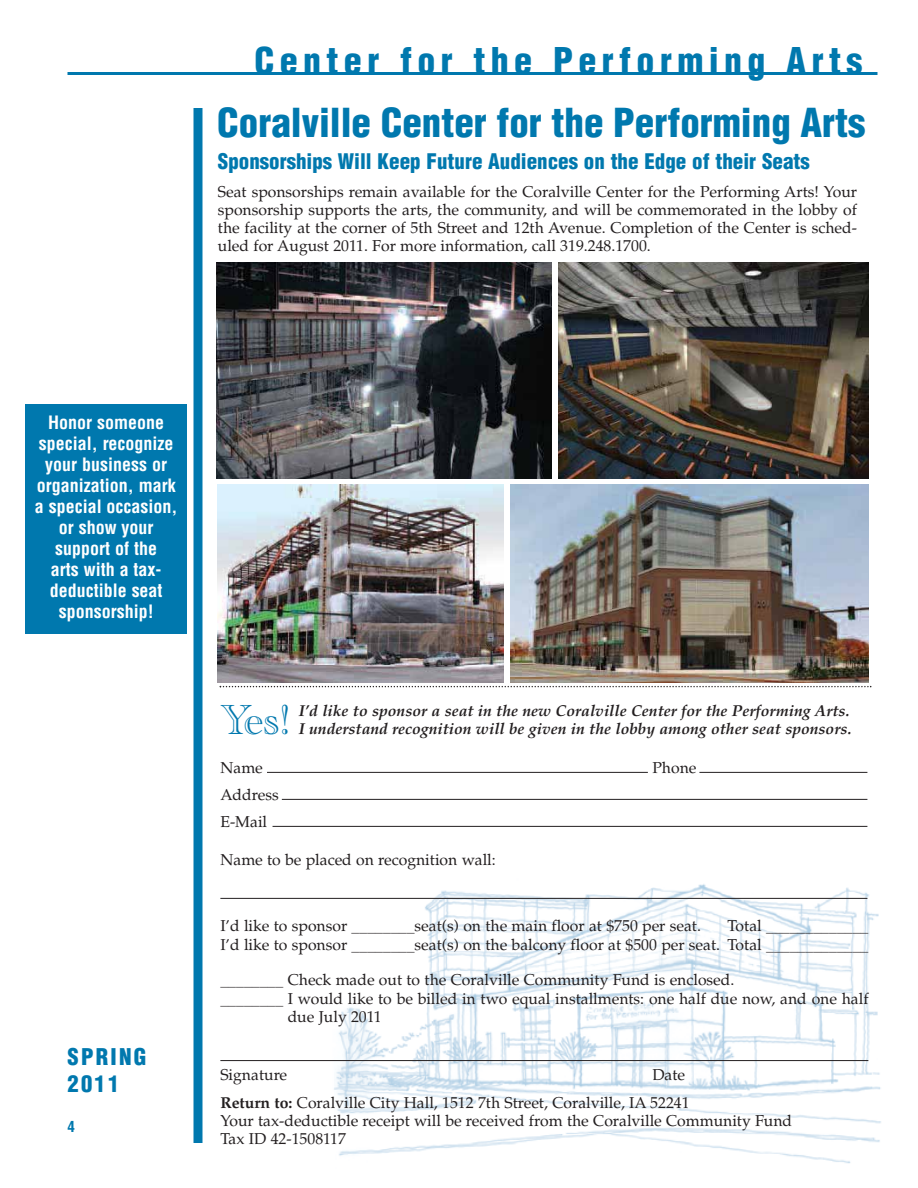
<style>
.page{position:relative;width:918px;height:1188px;background:#fff}
.page>*{position:absolute;margin:0;border:0;box-sizing:border-box;transform-origin:0 0}
.t1{font:43.5px "Academy Engraved Plain";color:#0078ae}
.t2{font:900 condensed 39px "Helvetica";color:#0078ae}
.t3{font:900 condensed 36px "Helvetica";letter-spacing:.15em;color:#0078ae}
.t4{font:900 condensed 22.5px/27px "Helvetica";letter-spacing:.1em;color:#0078ae}
.t5{font:900 condensed 21px "Helvetica";color:#0078ae}
.t6{font:700 condensed 18px/21px "Helvetica";color:#fff;text-align:center}
.t7{font:15.75px/18px "Palatino";color:#231f20}
.t8{font:italic 700 15.75px/18.8px "Palatino";color:#231f20}
.t9{font:700 condensed 15px "Helvetica";color:#0078ae}
.s1{font-weight:700}
</style>
<div class="page">
<div style="left:25px;top:404px;width:162px;height:229px;background:#0078ae"></div>
<div style="left:194px;top:108px;width:8px;height:1035px;background:#0078ae"></div>
<hr style="left:68px;top:72px;width:810px;height:3px;background:#0078ae">
<img style="left:326px;top:884px;width:555px;height:280px">
<img style="left:216px;top:262px;width:336px;height:216px">
<img style="left:558px;top:262px;width:311px;height:216px">
<img style="left:217px;top:485px;width:287px;height:198px">
<img style="left:510px;top:485px;width:359px;height:198px">
<svg style="left:220px;top:686px;width:651px;height:1px"></svg>
<hr style="left:267px;top:772px;width:381px;height:1px;background:#231f20">
<hr style="left:699px;top:772px;width:168px;height:1px;background:#231f20">
<hr style="left:282px;top:799px;width:585px;height:1px;background:#231f20">
<hr style="left:273px;top:826px;width:594px;height:1px;background:#231f20">
<hr style="left:220px;top:898px;width:647px;height:1px;background:#231f20">
<hr style="left:220px;top:1060px;width:648px;height:1px;background:#231f20">
<h3 class="t3" style="left:254px;top:47px;width:610px">Center for the Performing Arts</h3>
<h2 class="t2" style="left:217px;top:108px;width:650px">Coralville Center for the Performing Arts</h2>
<h3 class="t5" style="left:218px;top:153px;width:594px">Sponsorships Will Keep Future Audiences on the Edge of their Seats</h3>
<p class="t7" style="left:218px;top:185px;width:641px;text-align:justify">Seat sponsorships remain available for the Coralville Center for the Performing Arts! Your sponsorship supports the arts, the community, and will be commemorated in the lobby of the facility at the corner of 5th Street and 12th Avenue. Completion of the Center is sched&shy;uled for August 2011. For more information, call 319.248.1700.</p>
<p class="t6" style="left:35px;top:414px;width:144px">Honor someone special, recognize your business or organization, mark a special occasion, or show your support of the<br>arts with a tax&shy;deductible seat sponsorship!</p>
<h3 class="t4" style="left:68px;top:1046px;width:80px">SPRING<br>2011</h3>
<p class="t9" style="left:68px;top:1121px;width:9px">4</p>
<h1 class="t1" style="left:220px;top:693px;width:72px">Yes!</h1>
<p class="t8" style="left:299px;top:703px;width:554px">I’d like to sponsor a seat in the new Coralville Center for the Performing Arts.<br>I understand recognition will be given in the lobby among other seat sponsors.</p>
<p class="t7" style="left:220px;top:761px;width:44px">Name</p>
<p class="t7" style="left:652px;top:761px;width:45px">Phone</p>
<p class="t7" style="left:220px;top:783px;width:60px;line-height:27px">Address<br>E-Mail</p>
<p class="t7" style="left:220px;top:852px;width:277px">Name to be placed on recognition wall:</p>
<p class="t7" style="left:220px;top:918px;width:482px">I’d like to sponsor ________seat(s) on the main floor at $750 per seat.</p>
<p class="t7" style="left:220px;top:918px;width:650px;line-height:18.8px;text-align:right">Total _____________<br>I’d like to sponsor ________seat(s) on the balcony floor at $500 per seat. Total _____________</p>
<p class="t7" style="left:220px;top:972px;width:516px">________ Check made out to the Coralville Community Fund is enclosed.</p>
<p class="t7" style="left:220px;top:991px;width:650px">________ I would like to be billed in two equal installments: one half due now, and one half</p>
<p class="t7" style="left:288px;top:1010px;width:96px">due July 2011</p>
<p class="t7" style="left:220px;top:1068px;width:68px">Signature</p>
<p class="t7" style="left:220px;top:1063px;width:471px;line-height:27.8px;text-align:right">Date<br><span class="s1">Return to:</span> Coralville City Hall, 1512 7th Street, Coralville, IA 52241</p>
<p class="t7" style="left:220px;top:1113px;width:573px">Your tax-deductible receipt will be received from the Coralville Community Fund<br>Tax ID 42-1508117</p>
</div>
